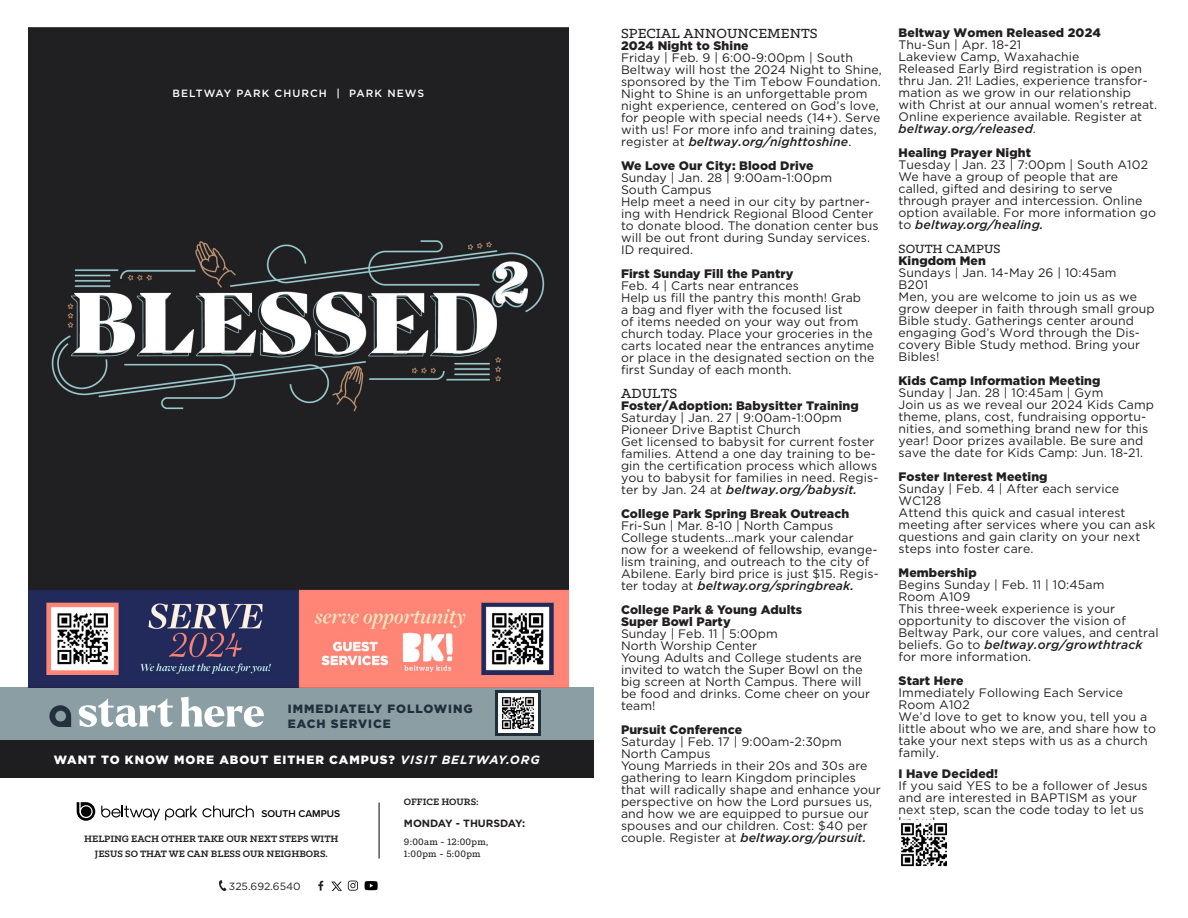
<style>
.page{position:relative;width:1188px;height:918px;background:#fff}
.page>*{position:absolute;margin:0;border:0;box-sizing:border-box;transform-origin:0 0}
.t1{font:500 15px "Klinic Slab";letter-spacing:.01em;color:#231f20}
.t2{font:500 13.5px "Klinic Slab";letter-spacing:.01em;color:#231f20}
.t3{font:12.3px/12px "Gotham";letter-spacing:.01em;color:#231f20}
.t4{font:900 12.3px "Gotham";letter-spacing:.01em;color:#231f20}
.t5{font:900 12px "Gotham";letter-spacing:.08em;color:#fff}
.t6{font:900 12px "Gotham";letter-spacing:.08em;color:#212e3c}
.t7{font:700 10.5px "Klinic Slab";color:#231f20}
.t8{font:500 10.5px "Klinic Slab";letter-spacing:.025em;color:#231f20}
.t9{font:500 10.5px "Gotham";letter-spacing:.1em;color:#fff}
.t10{font:700 10.5px "Gotham";color:#231f20}
.t11{font:10.5px "Gotham";color:#231f20}
.t12{font:600 10.2px "Proxima Nova";color:#000}
.s1{font-weight:700;font-style:italic}
.s2{font-weight:500;font-style:italic}
</style>
<div class="page">
<div style="left:0;top:739px;width:594px;height:39px;background:#1e1e20"></div>
<hr style="left:379px;top:803px;width:1px;height:56px;background:#231f20">
<svg style="left:77px;top:802px;width:18px;height:19px"></svg>
<svg style="left:101px;top:806px;width:153px;height:14px"></svg>
<svg style="left:219px;top:880px;width:8px;height:11px"></svg>
<svg style="left:348px;top:881px;width:10px;height:10px"></svg>
<svg style="left:318px;top:881px;width:5px;height:10px"></svg>
<svg style="left:365px;top:881px;width:13px;height:9px"></svg>
<svg style="left:331px;top:881px;width:11px;height:10px"></svg>
<div style="left:0;top:687px;width:594px;height:52px;background:#8b9ea3"></div>
<svg style="left:495px;top:691px;width:46px;height:45px"></svg>
<img style="left:499px;top:694px;width:39px;height:39px">
<svg style="left:181px;top:697px;width:83px;height:30px"></svg>
<svg style="left:78px;top:698px;width:95px;height:29px"></svg>
<svg style="left:49px;top:705px;width:22px;height:22px"></svg>
<img style="left:28px;top:28px;width:541px;height:659px">
<img style="left:901px;top:823px;width:46px;height:44px">
<p class="t9" style="left:173px;top:86px;width:253px">BELTWAY PARK CHURCH | PARK NEWS</p>
<p class="t6" style="left:288px;top:701px;width:186px">IMMEDIATELY FOLLOWING</p>
<p class="t6" style="left:288px;top:715px;width:104px">EACH SERVICE</p>
<p class="t5" style="left:54px;top:751px;width:487px">WANT TO KNOW MORE ABOUT EITHER CAMPUS? <span class="s1">VISIT BELTWAY.ORG</span></p>
<p class="t12" style="left:261px;top:806px;width:80px">SOUTH CAMPUS</p>
<p class="t7" style="left:84px;top:832px;width:256px">HELPING EACH OTHER TAKE OUR NEXT STEPS WITH</p>
<p class="t7" style="left:95px;top:847px;width:235px">JESUS SO THAT WE CAN BLESS OUR NEIGHBORS.</p>
<p class="t11" style="left:229px;top:879px;width:73px">325.692.6540</p>
<p class="t7" style="left:404px;top:795px;width:76px">OFFICE HOURS:</p>
<p class="t10" style="left:404px;top:816px;width:123px">MONDAY - THURSDAY:</p>
<p class="t8" style="left:404px;top:835px;width:86px">9:00am - 12:00pm,</p>
<p class="t8" style="left:404px;top:847px;width:78px">1:00pm - 5:00pm</p>
<p class="t1" style="left:621px;top:24px;width:198px">SPECIAL ANNOUNCEMENTS</p>
<p class="t4" style="left:621px;top:37px;width:129px">2024 Night to Shine</p>
<p class="t3" style="left:621px;top:52px;width:234px">Friday | Feb. 9 | 6:00-9:00pm | South</p>
<p class="t3" style="left:621px;top:64px;width:262px">Beltway will host the 2024 Night to Shine, sponsored by the Tim Tebow Foundation.<br>Night to Shine is an unforgettable prom night experience, centered on God’s love, for people with special needs (14+). Serve with us! For more info and training dates, register at <span class="s2">beltway.org/nighttoshine</span>.</p>
<p class="t4" style="left:621px;top:157px;width:194px">We Love Our City: Blood Drive</p>
<p class="t3" style="left:621px;top:172px;width:213px">Sunday | Jan. 28 | 9:00am-1:00pm</p>
<p class="t3" style="left:621px;top:184px;width:92px">South Campus</p>
<p class="t3" style="left:621px;top:196px;width:259px">Help meet a need in our city by partner&shy;ing with Hendrick Regional Blood Center to donate blood. The donation center bus will be out front during Sunday services.<br>ID required.</p>
<p class="t4" style="left:621px;top:265px;width:174px">First Sunday Fill the Pantry</p>
<p class="t3" style="left:621px;top:280px;width:180px">Feb. 4 | Carts near entrances</p>
<p class="t3" style="left:621px;top:292px;width:255px">Help us fill the pantry this month! Grab<br>a bag and flyer with the focused list<br>of items needed on your way out from church today. Place your groceries in the carts located near the entrances anytime or place in the designated section on the first Sunday of each month.</p>
<p class="t1" style="left:621px;top:384px;width:58px">ADULTS</p>
<p class="t4" style="left:621px;top:397px;width:239px">Foster/Adoption: Babysitter Training</p>
<p class="t3" style="left:621px;top:412px;width:222px">Saturday | Jan. 27 | 9:00am-1:00pm</p>
<p class="t3" style="left:621px;top:424px;width:181px">Pioneer Drive Baptist Church</p>
<p class="t3" style="left:621px;top:436px;width:259px">Get licensed to babysit for current foster families. Attend a one day training to be&shy;gin the certification process which allows you to babysit for families in need. Regis&shy;ter by Jan. 24 at <span class="s2">beltway.org/babysit.</span></p>
<p class="t4" style="left:621px;top:505px;width:230px">College Park Spring Break Outreach</p>
<p class="t3" style="left:621px;top:520px;width:214px">Fri-Sun | Mar. 8-10 | North Campus</p>
<p class="t3" style="left:621px;top:532px;width:259px">College students…mark your calendar now for a weekend of fellowship, evange&shy;lism training, and outreach to the city of Abilene. Early bird price is just $15. Regis&shy;ter today at <span class="s2">beltway.org/springbreak.</span></p>
<p class="t4" style="left:621px;top:601px;width:183px">College Park &amp; Young Adults</p>
<p class="t4" style="left:621px;top:613px;width:111px">Super Bowl Party</p>
<p class="t3" style="left:621px;top:628px;width:158px">Sunday | Feb. 11 | 5:00pm</p>
<p class="t3" style="left:621px;top:640px;width:138px">North Worship Center</p>
<p class="t3" style="left:621px;top:652px;width:251px">Young Adults and College students are invited to watch the Super Bowl on the big screen at North Campus. There will be food and drinks. Come cheer on your team!</p>
<p class="t4" style="left:621px;top:721px;width:123px">Pursuit Conference</p>
<p class="t3" style="left:621px;top:736px;width:222px">Saturday | Feb. 17 | 9:00am-2:30pm</p>
<p class="t3" style="left:621px;top:748px;width:91px">North Campus</p>
<p class="t3" style="left:621px;top:760px;width:261px">Young Marrieds in their 20s and 30s are gathering to learn Kingdom principles that will radically shape and enhance your perspective on how the Lord pursues us, and how we are equipped to pursue our spouses and our children. Cost: $40 per couple. Register at <span class="s2">beltway.org/pursuit.</span></p>
<p class="t4" style="left:899px;top:24px;width:204px">Beltway Women Released 2024</p>
<p class="t3" style="left:899px;top:38px;width:124px">Thu-Sun | Apr. 18-21</p>
<p class="t3" style="left:899px;top:50px;width:182px">Lakeview Camp, Waxahachie</p>
<p class="t3" style="left:899px;top:62px;width:260px">Released Early Bird registration is open thru Jan. 21! Ladies, experience transfor&shy;mation as we grow in our relationship with Christ at our annual women’s retreat.<br>Online experience available. Register at <span class="s2">beltway.org/released</span>.</p>
<p class="t4" style="left:899px;top:144px;width:134px">Healing Prayer Night</p>
<p class="t3" style="left:899px;top:158px;width:251px">Tuesday | Jan. 23 | 7:00pm | South A102</p>
<p class="t3" style="left:899px;top:170px;width:259px">We have a group of people that are called, gifted and desiring to serve through prayer and intercession. Online option available. For more information go to <span class="s2">beltway.org/healing.</span></p>
<p class="t2" style="left:899px;top:240px;width:104px">SOUTH CAMPUS</p>
<p class="t4" style="left:899px;top:252px;width:89px">Kingdom Men</p>
<p class="t3" style="left:899px;top:266px;width:220px">Sundays | Jan. 14-May 26 | 10:45am</p>
<p class="t3" style="left:899px;top:278px;width:31px">B201</p>
<p class="t3" style="left:899px;top:290px;width:258px">Men, you are welcome to join us as we grow deeper in faith through small group<br>Bible study. Gatherings center around engaging God’s Word through the Dis&shy;covery Bible Study method. Bring your<br>Bibles!</p>
<p class="t4" style="left:899px;top:372px;width:203px">Kids Camp Information Meeting</p>
<p class="t3" style="left:899px;top:386px;width:206px">Sunday | Jan. 28 | 10:45am | Gym</p>
<p class="t3" style="left:899px;top:398px;width:257px">Join us as we reveal our 2024 Kids Camp theme, plans, cost, fundraising opportu&shy;nities, and something brand new for this year! Door prizes available. Be sure and save the date for Kids Camp: Jun. 18-21.</p>
<p class="t4" style="left:899px;top:468px;width:150px">Foster Interest Meeting</p>
<p class="t3" style="left:899px;top:482px;width:222px">Sunday | Feb. 4 | After each service<br>WC128</p>
<p class="t3" style="left:899px;top:506px;width:258px">Attend this quick and casual interest meeting after services where you can ask questions and gain clarity on your next steps into foster care.</p>
<p class="t4" style="left:899px;top:564px;width:80px">Membership</p>
<p class="t3" style="left:899px;top:578px;width:207px">Begins Sunday | Feb. 11 | 10:45am</p>
<p class="t3" style="left:899px;top:590px;width:73px">Room A109</p>
<p class="t3" style="left:899px;top:602px;width:262px">This three-week experience is your opportunity to discover the vision of Beltway Park, our core values, and central beliefs. Go to <span class="s2">beltway.org/growthtrack </span>for more information.</p>
<p class="t4" style="left:899px;top:672px;width:67px">Start Here</p>
<p class="t3" style="left:899px;top:686px;width:226px">Immediately Following Each Service</p>
<p class="t3" style="left:899px;top:698px;width:73px">Room A102</p>
<p class="t3" style="left:899px;top:710px;width:259px">We’d love to get to know you, tell you a little about who we are, and share how to take your next steps with us as a church family.</p>
<p class="t4" style="left:899px;top:765px;width:101px">I Have Decided!</p>
<p class="t3" style="left:899px;top:779px;width:251px">If you said YES to be a follower of Jesus and are interested in BAPTISM as your next step, scan the code today to let us know!</p>
</div>
